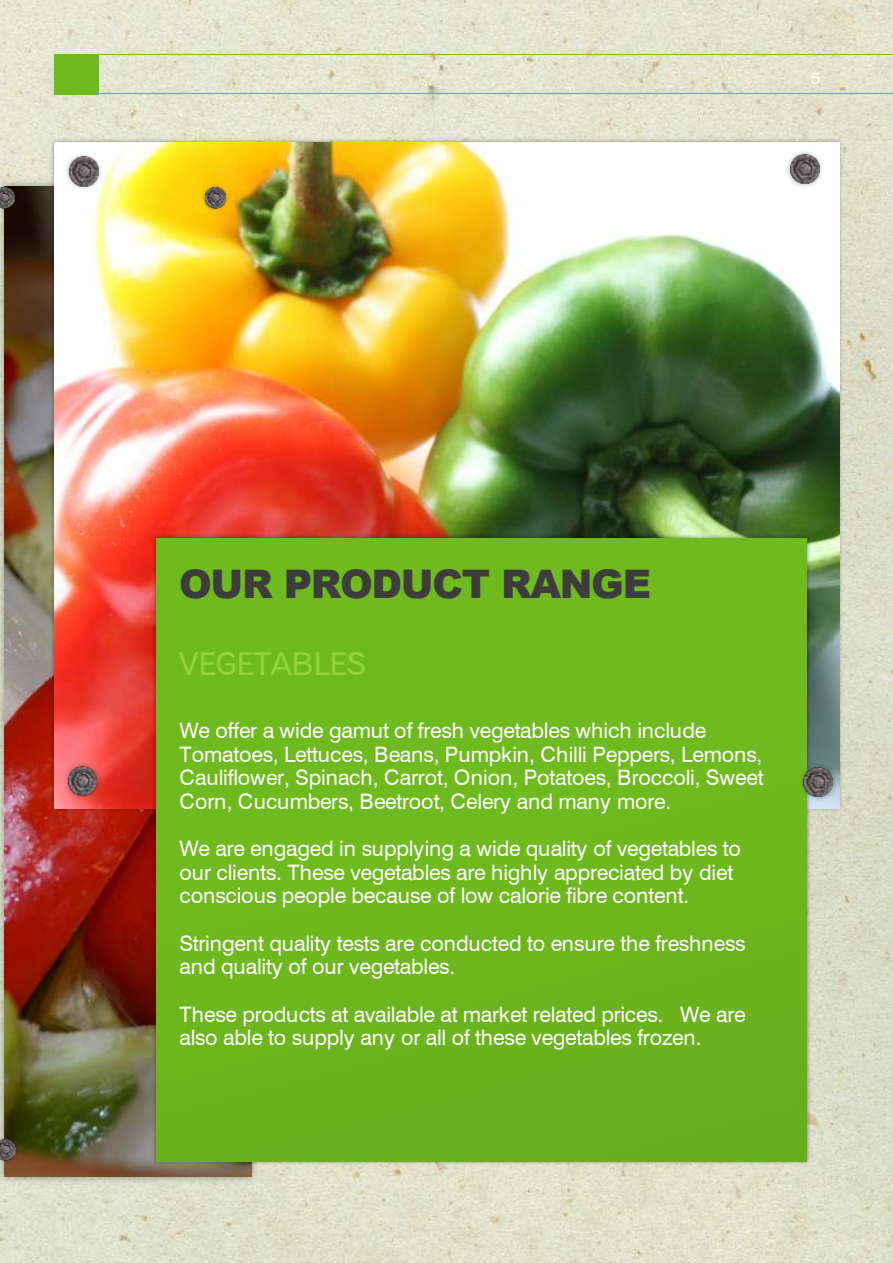
<style>
.page{position:relative;width:893px;height:1263px;background:#fff}
.page>*{position:absolute;margin:0;border:0;box-sizing:border-box;transform-origin:0 0}
.t1{font:900 39.3px "Arial";letter-spacing:-.035em;color:#3d3d3d}
.t2{font:31.5px "Gothic 720 BT Roman B";letter-spacing:-.035em;color:#95d340}
.t3{font:21.3px/23.7px "Swiss 721 BT";letter-spacing:-.015em;color:#fff}
.t4{font:16.8px "Swiss 721 BT";color:#fefef5}
</style>
<div class="page">
<img style="left:0;top:0;width:893px;height:1263px">
<hr style="left:54px;top:54px;width:839px;height:1px;background:#6fba1e">
<hr style="left:55px;top:93px;width:838px;height:1px;background:#6fba1e">
<div style="left:54px;top:54px;width:44px;height:40px;background:#6fba1e"></div>
<img style="left:0;top:175px;width:264px;height:1013px">
<img style="left:5px;top:187px;width:247px;height:989px">
<img style="left:49px;top:137px;width:795px;height:677px">
<img style="left:54px;top:142px;width:785px;height:666px">
<img style="left:0;top:181px;width:21px;height:34px">
<img style="left:0;top:187px;width:16px;height:22px">
<img style="left:199px;top:181px;width:33px;height:34px">
<img style="left:204px;top:187px;width:22px;height:22px">
<img style="left:0;top:1133px;width:22px;height:34px">
<img style="left:0;top:1138px;width:16px;height:23px">
<img style="left:151px;top:533px;width:661px;height:634px">
<div style="left:156px;top:538px;width:651px;height:623px;background:#6fba1e"></div>
<img style="left:801px;top:759px;width:40px;height:48px">
<img style="left:803px;top:767px;width:31px;height:32px">
<img style="left:59px;top:758px;width:47px;height:47px">
<img style="left:67px;top:765px;width:31px;height:32px">
<img style="left:61px;top:148px;width:46px;height:48px">
<img style="left:68px;top:156px;width:31px;height:32px">
<img style="left:782px;top:145px;width:46px;height:48px">
<img style="left:789px;top:153px;width:31px;height:32px">
<p class="t4" style="left:811px;top:72px;width:11px">5</p>
<h1 class="t1" style="left:179px;top:569px;width:474px">OUR PRODUCT RANGE</h1>
<h2 class="t2" style="left:179px;top:650px;width:190px">VEGETABLES</h2>
<p class="t3" style="left:179px;top:720px;width:586px">We offer a wide gamut of fresh vegetables which include Tomatoes, Lettuces, Beans, Pumpkin, Chilli Peppers, Lemons, Cauliflower, Spinach, Carrot, Onion, Potatoes, Broccoli, Sweet Corn, Cucumbers, Beetroot, Celery and many more.</p>
<p class="t3" style="left:179px;top:839px;width:563px">We are engaged in supplying a wide quality of vegetables to our clients. These vegetables are highly appreciated by diet conscious people because of low calorie fibre content.</p>
<p class="t3" style="left:179px;top:933px;width:568px">Stringent quality tests are conducted to ensure the freshness and quality of our vegetables.</p>
<p class="t3" style="left:179px;top:1004px;width:568px">These products at available at market related prices. We are also able to supply any or all of these vegetables frozen.</p>
</div>
